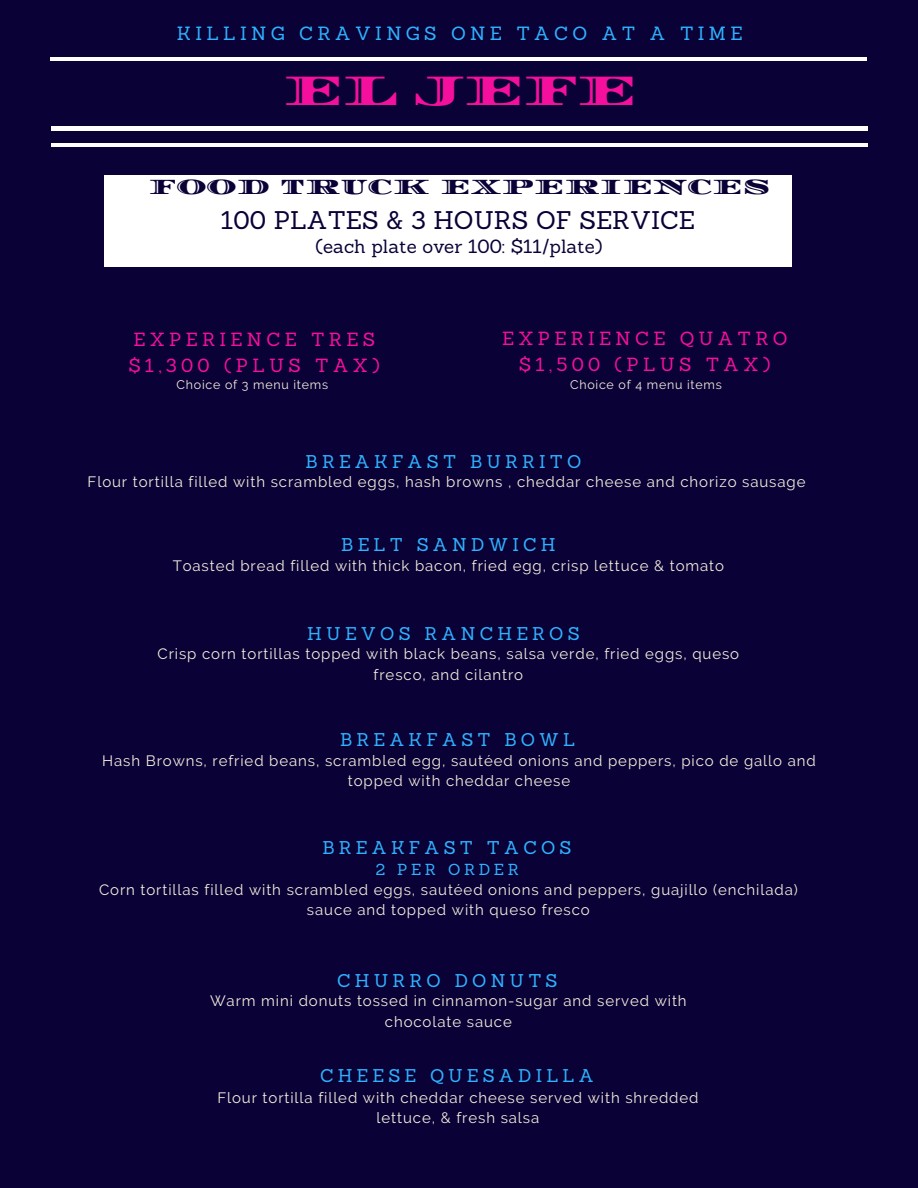
<style>
.page{position:relative;width:918px;height:1188px;background:#0a0136}
.page>*{position:absolute;margin:0;border:0;box-sizing:border-box;transform-origin:0 0}
.t1{font:43.65px "Diplomata SC";color:#f40f9c}
.t2{font:24.9px "Sanchez";color:#0a0136}
.t3{font:21.75px "Diplomata SC";letter-spacing:.04em;color:#0a0136}
.t4{font:18.75px "Sanchez";letter-spacing:.23em;color:#2eb2ff}
.t5{font:18.75px "Sanchez";color:#0a0136}
.t6{font:18.6px/25.8px "Sanchez";letter-spacing:.23em;color:#f40f9c;text-align:center}
.t7{font:18px "Sanchez";letter-spacing:.23em;color:#2eb2ff}
.t8{font:15.6px "Sanchez";letter-spacing:.23em;color:#2eb2ff}
.t9{font:15px/20.2px "Raleway";letter-spacing:.06em;color:#f4eedd;text-align:center}
.t10{font:12.45px "Raleway";letter-spacing:.06em;color:#f4eedd}
</style>
<div class="page">
<hr style="left:52px;top:127px;width:816px;height:3px;background:#fff">
<hr style="left:50px;top:57px;width:817px;height:4px;background:#fff">
<hr style="left:52px;top:143px;width:816px;height:3px;background:#fff">
<div style="left:105px;top:175px;width:687px;height:91px;background:#fff"></div>
<p class="t4" style="left:177px;top:21px;width:567px">KILLING CRAVINGS ONE TACO AT A TIME</p>
<h1 class="t1" style="left:283px;top:64px;width:355px">EL JEFE</h1>
<h3 class="t3" style="left:149px;top:174px;width:623px">FOOD TRUCK EXPERIENCES</h3>
<h2 class="t2" style="left:221px;top:204px;width:476px">100 PLATES &amp; 3 HOURS OF SERVICE</h2>
<p class="t5" style="left:315px;top:234px;width:289px">(each plate over 100: $11/plate)</p>
<p class="t6" style="left:129px;top:326px;width:253px;text-align:left">EXPERIENCE TRES $1,300 (PLUS TAX)</p>
<p class="t10" style="left:177px;top:377px;width:153px">Choice of 3 menu items</p>
<p class="t6" style="left:502px;top:325px;width:287px">EXPERIENCE QUATRO $1,500 (PLUS TAX)</p>
<p class="t10" style="left:570px;top:377px;width:153px">Choice of 4 menu items</p>
<p class="t7" style="left:306px;top:449px;width:277px">BREAKFAST BURRITO</p>
<p class="t9" style="left:88px;top:472px;width:719px">Flour tortilla filled with scrambled eggs, hash browns , cheddar cheese and chorizo sausage</p>
<p class="t7" style="left:341px;top:533px;width:216px">BELT SANDWICH</p>
<p class="t9" style="left:173px;top:555px;width:553px">Toasted bread filled with thick bacon, fried egg, crisp lettuce &amp; tomato</p>
<p class="t7" style="left:307px;top:622px;width:274px">HUEVOS RANCHEROS</p>
<p class="t9" style="left:158px;top:644px;width:583px">Crisp corn tortillas topped with black beans, salsa verde, fried eggs, queso fresco, and cilantro</p>
<p class="t7" style="left:340px;top:728px;width:237px">BREAKFAST BOWL</p>
<p class="t9" style="left:102px;top:751px;width:715px">Hash Browns, refried beans, scrambled egg, sautéed onions and peppers, pico de gallo and topped with cheddar cheese</p>
<p class="t7" style="left:323px;top:836px;width:251px">BREAKFAST TACOS</p>
<p class="t8" style="left:376px;top:860px;width:144px">2 PER ORDER</p>
<p class="t9" style="left:99px;top:880px;width:700px">Corn tortillas filled with scrambled eggs, sautéed onions and peppers, guajillo (enchilada) sauce and topped with queso fresco</p>
<p class="t7" style="left:337px;top:969px;width:222px">CHURRO DONUTS</p>
<p class="t9" style="left:210px;top:991px;width:478px">Warm mini donuts tossed in cinnamon-sugar and served with chocolate sauce</p>
<p class="t7" style="left:320px;top:1064px;width:275px">CHEESE QUESADILLA</p>
<p class="t9" style="left:217px;top:1087px;width:483px">Flour tortilla filled with cheddar cheese served with shredded lettuce, &amp; fresh salsa</p>
</div>
